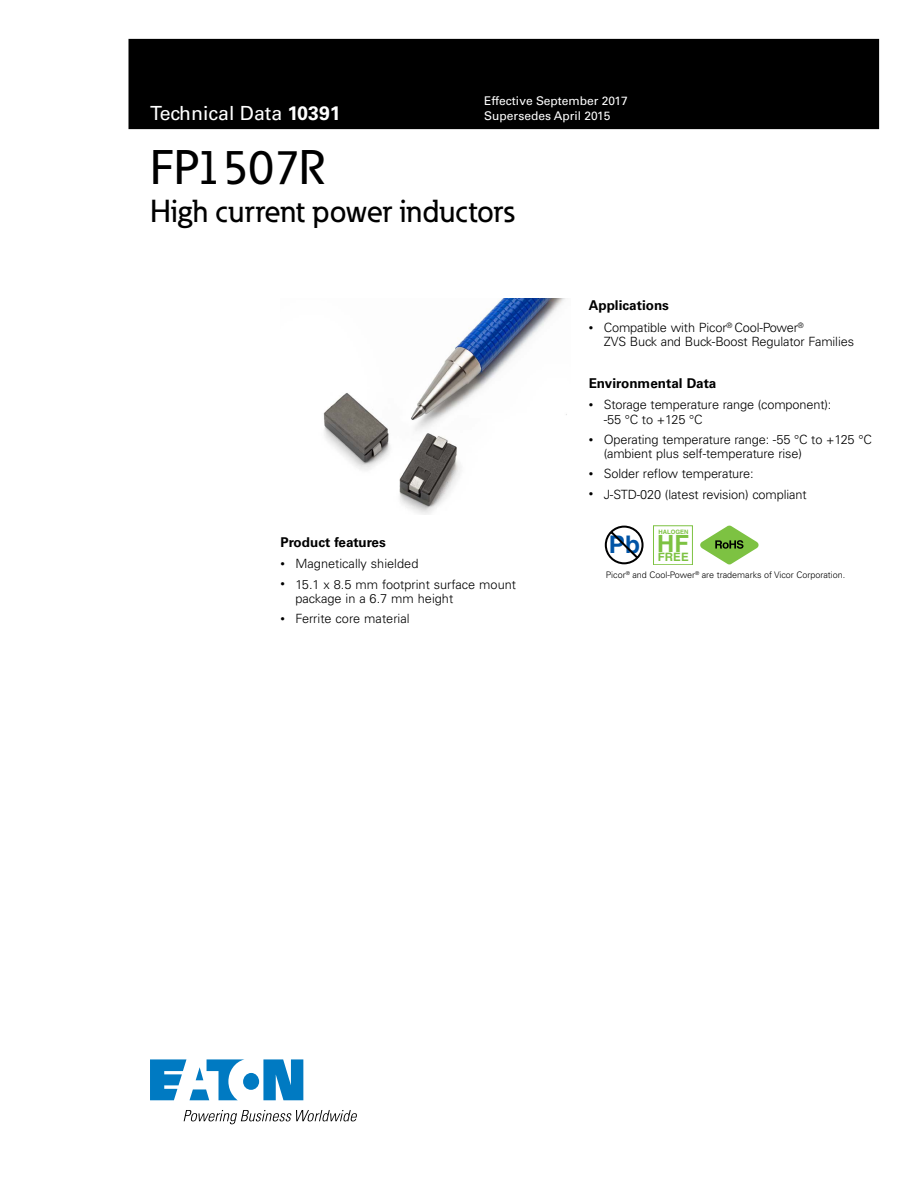
<style>
.page{position:relative;width:918px;height:1188px;background:#fff}
.page>*{position:absolute;margin:0;border:0;box-sizing:border-box;transform-origin:0 0}
.t1{font:500 48px "Eaton";color:#000}
.t2{font:500 31.5px "Eaton";color:#000}
.t3{font:700 24.3px "Helvetica";color:#0054a6}
.t4{font:700 23.7px "Helvetica";color:#7dc242}
.t5{font:19.5px "Univers LT Std";color:#fff}
.t6{font:700 13.5px "Univers LT Std";color:#000}
.t7{font:300 12.75px/14.2px "Univers";letter-spacing:-.01em;color:#000}
.t8{font:12px/15px "Univers LT Std";color:#fff}
.t9{font:700 11.55px "Helvetica";color:#7dc242}
.t10{font:300 9px "Univers";color:#000}
.t11{font:700 6px "Helvetica";color:#7dc242}
.s1{font-weight:700}
.s2{font-size:9px}
</style>
<div class="page">
<div style="left:129px;top:39px;width:750px;height:90px;background:#000"></div>
<svg style="left:150px;top:1059px;width:153px;height:41px"></svg>
<svg style="left:184px;top:1110px;width:173px;height:14px"></svg>
<svg style="left:605px;top:526px;width:39px;height:38px"></svg>
<div style="left:653px;top:526px;width:40px;height:39px;border:1px solid #7dc242"></div>
<svg style="left:700px;top:526px;width:59px;height:38px"></svg>
<img style="left:323px;top:299px;width:244px;height:215px">
<h3 class="t5" style="left:150px;top:102px;width:192px">Technical Data <span class="s1">10391</span></h3>
<p class="t8" style="left:484px;top:93px;width:145px">Effective September 2017<br>Supersedes April 2015</p>
<h1 class="t1" style="left:150px;top:138px;width:176px">FP1507R</h1>
<h2 class="t2" style="left:150px;top:191px;width:366px">High current power inductors</h2>
<p class="t6" style="left:280px;top:534px;width:107px">Product features</p>
<p class="t7" style="left:280px;top:557px;width:139px"><span class="s2">•</span> Magnetically shielded</p>
<p class="t7" style="left:296px;top:577px;width:222px;text-indent:-15px"><span class="s2">•</span> 15.1 x 8.5 mm footprint surface mount package in a 6.7 mm height</p>
<p class="t7" style="left:280px;top:611px;width:131px"><span class="s2">•</span> Ferrite core material</p>
<p class="t6" style="left:589px;top:298px;width:82px">Applications</p>
<p class="t7" style="left:604px;top:320px;width:252px;text-indent:-15px"><span class="s2">•</span> Compatible with Picor<sup>®</sup> Cool-Power<sup>®<br></sup>ZVS Buck and Buck-Boost Regulator Families</p>
<p class="t6" style="left:589px;top:375px;width:129px">Environmental Data</p>
<p class="t7" style="left:604px;top:398px;width:229px;text-indent:-15px"><span class="s2">•</span> Storage temperature range (component): -55 °C to +125 °C</p>
<p class="t7" style="left:604px;top:432px;width:270px;text-indent:-15px"><span class="s2">•</span> Operating temperature range: -55 °C to +125 °C (ambient plus self-temperature rise)</p>
<p class="t7" style="left:589px;top:467px;width:166px"><span class="s2">•</span> Solder reflow temperature:</p>
<p class="t7" style="left:589px;top:487px;width:219px"><span class="s2">•</span> J-STD-020 (latest revision) compliant</p>
<h3 class="t3" style="left:609px;top:530px;width:33px">Pb</h3>
<p class="t11" style="left:658px;top:528px;width:32px">HALOGEN</p>
<h3 class="t4" style="left:657px;top:529px;width:33px">HF</h3>
<p class="t9" style="left:658px;top:550px;width:32px">FREE</p>
<p class="t10" style="left:606px;top:569px;width:241px">Picor<sup>®</sup> and Cool-Power<sup>®</sup> are trademarks of Vicor Corporation.</p>
</div>
